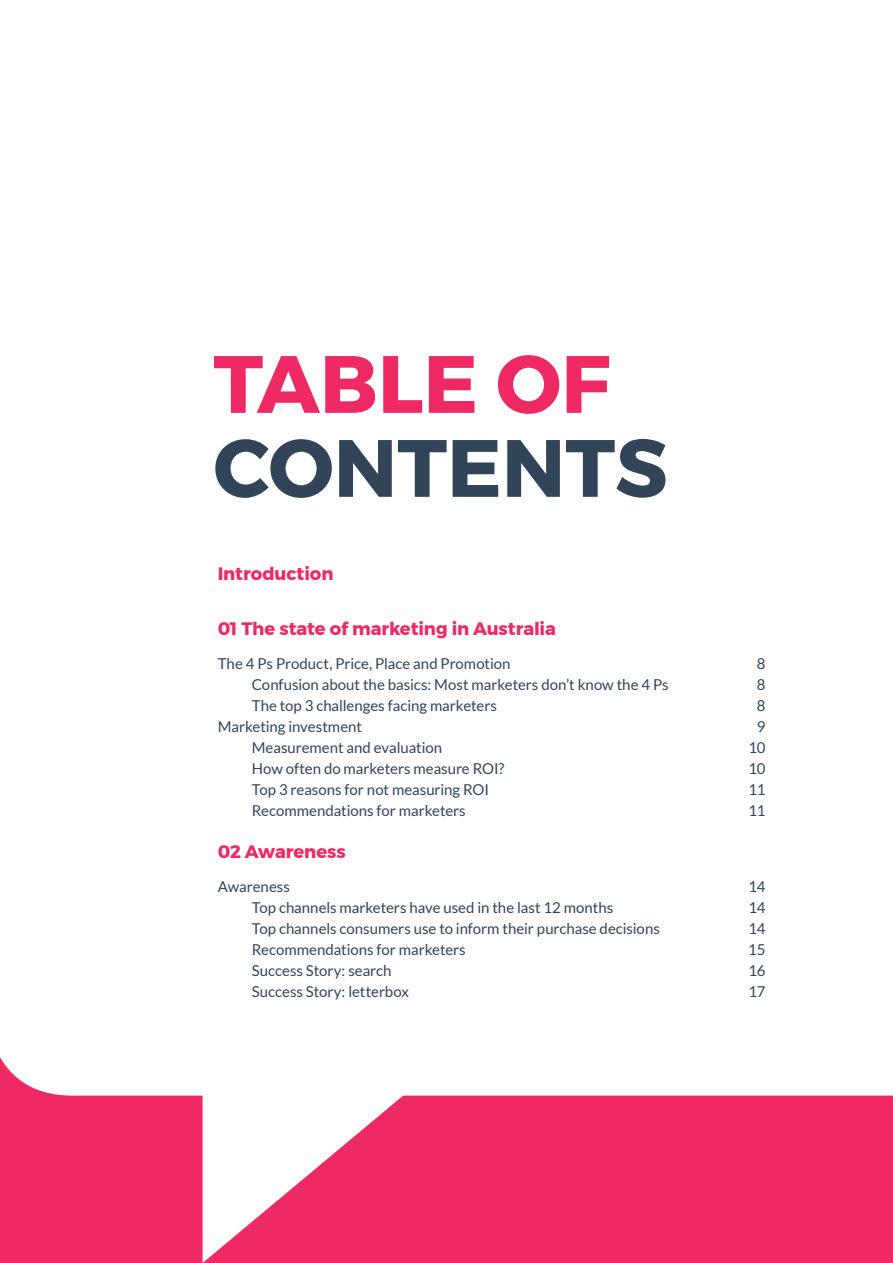
<style>
.page{position:relative;width:893px;height:1263px;background:#fff}
.page>*{position:absolute;margin:0;border:0;box-sizing:border-box;transform-origin:0 0}
.t1{font:700 81px "Montserrat";color:#324458}
.t2{font:700 81px "Montserrat";color:#ee2964}
.t3{font:700 18px "Montserrat";letter-spacing:-.005em;color:#ee2964}
.t4{font:15px "Lato";letter-spacing:-.005em;color:#324458}
</style>
<div class="page">
<div style="left:0;top:1020px;width:893px;height:243px;background:#ee2964"></div>
<div style="left:0;top:1020px;width:893px;height:75px;background:#fff"></div>
<svg style="left:203px;top:1036px;width:271px;height:227px;fill:#fff"></svg>
<h1 class="t2" style="left:213px;top:319px;width:398px">TABLE OF</h1>
<h1 class="t1" style="left:213px;top:403px;width:456px">CONTENTS</h1>
<p class="t3" style="left:218px;top:559px;width:117px">Introduction</p>
<p class="t3" style="left:218px;top:614px;width:340px">01 The state of marketing in Australia</p>
<p class="t4" style="left:218px;top:655px;width:294px">The 4 Ps Product, Price, Place and Promotion</p>
<p class="t4" style="left:757px;top:655px;width:10px">8</p>
<p class="t4" style="left:252px;top:676px;width:418px">Confusion about the basics: Most marketers don’t know the 4 Ps</p>
<p class="t4" style="left:757px;top:676px;width:10px">8</p>
<p class="t4" style="left:252px;top:697px;width:247px">The top 3 challenges facing marketers</p>
<p class="t4" style="left:757px;top:697px;width:10px">8</p>
<p class="t4" style="left:218px;top:718px;width:146px">Marketing investment</p>
<p class="t4" style="left:757px;top:718px;width:10px">9</p>
<p class="t4" style="left:252px;top:739px;width:192px">Measurement and evaluation</p>
<p class="t4" style="left:748px;top:739px;width:19px">10</p>
<p class="t4" style="left:252px;top:760px;width:254px">How often do marketers measure ROI?</p>
<p class="t4" style="left:748px;top:760px;width:19px">10</p>
<p class="t4" style="left:252px;top:781px;width:239px">Top 3 reasons for not measuring ROI</p>
<p class="t4" style="left:749px;top:781px;width:18px">11</p>
<p class="t4" style="left:252px;top:802px;width:216px">Recommendations for marketers</p>
<p class="t4" style="left:749px;top:802px;width:18px">11</p>
<p class="t3" style="left:218px;top:837px;width:129px">02 Awareness</p>
<p class="t4" style="left:218px;top:878px;width:74px">Awareness</p>
<p class="t4" style="left:749px;top:878px;width:18px">14</p>
<p class="t4" style="left:252px;top:899px;width:363px">Top channels marketers have used in the last 12 months</p>
<p class="t4" style="left:749px;top:899px;width:18px">14</p>
<p class="t4" style="left:252px;top:920px;width:410px">Top channels consumers use to inform their purchase decisions</p>
<p class="t4" style="left:749px;top:920px;width:18px">14</p>
<p class="t4" style="left:252px;top:941px;width:216px">Recommendations for marketers</p>
<p class="t4" style="left:748px;top:941px;width:19px">15</p>
<p class="t4" style="left:252px;top:962px;width:141px">Success Story: search</p>
<p class="t4" style="left:748px;top:962px;width:19px">16</p>
<p class="t4" style="left:252px;top:983px;width:159px">Success Story: letterbox</p>
<p class="t4" style="left:748px;top:983px;width:18px">17</p>
</div>
